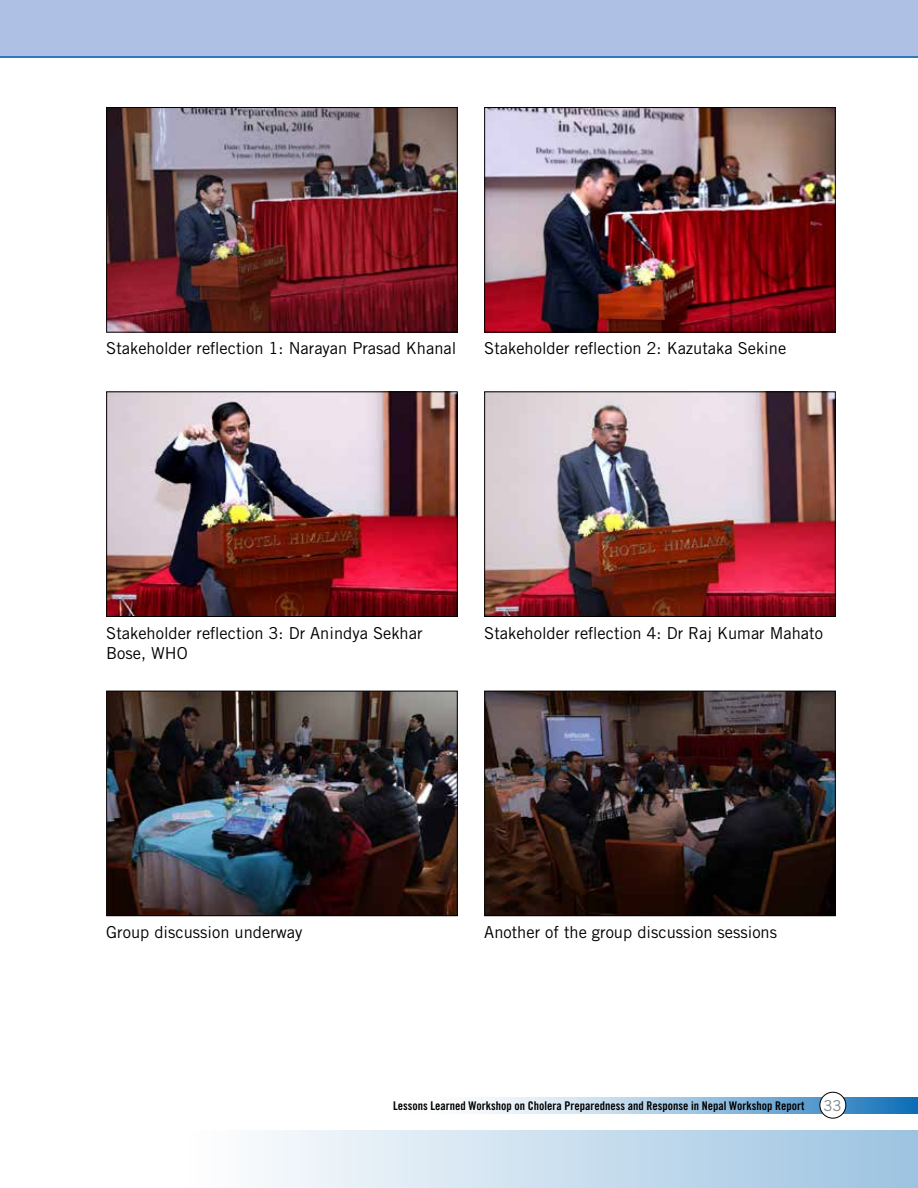
<style>
.page{position:relative;width:918px;height:1188px;background:#fff}
.page>*{position:absolute;margin:0;border:0;box-sizing:border-box;transform-origin:0 0}
.t1{font:16.5px/20.2px "Trade Gothic";color:#000}
.t2{font:15px "Trade Gothic";color:#808285}
.t3{font:12px "Trade Gothic Bold Cond Twenty";color:#000}
</style>
<div class="page">
<svg style="left:477px;top:1097px;width:441px;height:16px;background:#98c0df"></svg>
<div style="left:0;top:1130px;width:918px;height:58px;background:linear-gradient(to right,#fff,#a0c6e2)"></div>
<div style="left:0;top:0;width:918px;height:58px;background:#aec0e3"></div>
<div style="left:820px;top:1092px;width:26px;height:26px;background:#fff;border-radius:50%"></div>
<div style="left:820px;top:1092px;width:26px;height:27px;border:1px solid #000;border-radius:50%"></div>
<hr style="left:0;top:56px;width:918px;height:2px;background:#0066b3">
<img style="left:108px;top:109px;width:348px;height:222px">
<div style="left:106px;top:107px;width:352px;height:226px;border:1px solid #000"></div>
<img style="left:108px;top:393px;width:348px;height:222px">
<div style="left:106px;top:391px;width:352px;height:226px;border:1px solid #000"></div>
<img style="left:108px;top:693px;width:348px;height:221px">
<div style="left:106px;top:691px;width:352px;height:225px;border:1px solid #000"></div>
<img style="left:486px;top:109px;width:348px;height:222px">
<div style="left:484px;top:107px;width:352px;height:226px;border:1px solid #000"></div>
<img style="left:486px;top:393px;width:348px;height:222px">
<div style="left:484px;top:391px;width:352px;height:226px;border:1px solid #000"></div>
<img style="left:486px;top:693px;width:348px;height:221px">
<div style="left:484px;top:691px;width:352px;height:225px;border:1px solid #000"></div>
<p class="t1" style="left:106px;top:338px;width:352px">Stakeholder reflection 1: Narayan Prasad Khanal</p>
<p class="t1" style="left:484px;top:338px;width:304px">Stakeholder reflection 2: Kazutaka Sekine</p>
<p class="t1" style="left:106px;top:622px;width:318px">Stakeholder reflection 3: Dr Anindya Sekhar<br>Bose, WHO</p>
<p class="t1" style="left:484px;top:622px;width:340px">Stakeholder reflection 4: Dr Raj Kumar Mahato</p>
<p class="t1" style="left:106px;top:922px;width:198px">Group discussion underway</p>
<p class="t1" style="left:484px;top:922px;width:294px">Another of the group discussion sessions</p>
<p class="t3" style="left:393px;top:1098px;width:413px">Lessons Learned Workshop on Cholera Preparedness and Response in Nepal Workshop Report</p>
<p class="t2" style="left:823px;top:1097px;width:20px">33</p>
</div>
